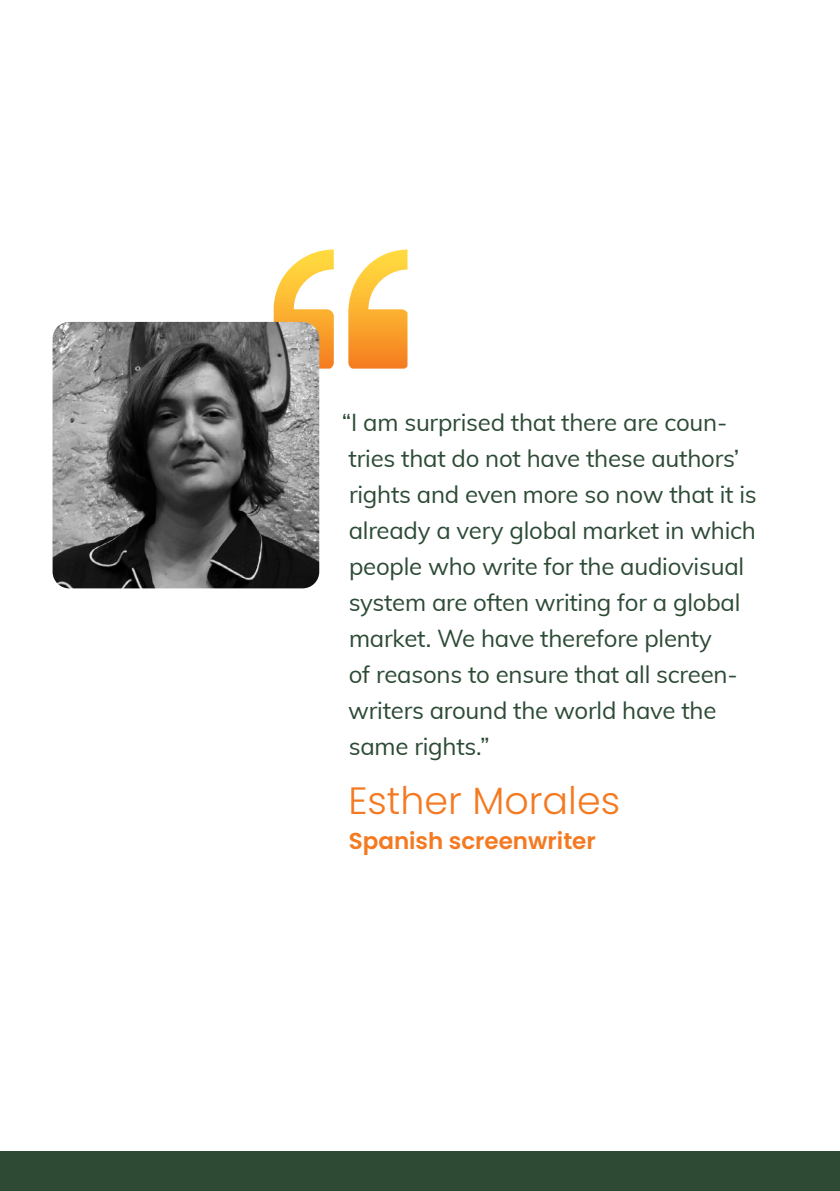
<style>
.page{position:relative;width:840px;height:1191px;background:#fff}
.page>*{position:absolute;margin:0;border:0;box-sizing:border-box;transform-origin:0 0}
.t1{font:300 38px "Poppins";color:#f47920}
.t2{font:24px/36px "Muli";letter-spacing:-.01em;color:#2c4a35}
.t3{font:600 23px "Poppins";color:#f47920}
</style>
<div class="page">
<svg style="left:273px;top:249px;width:60px;height:119px"></svg>
<svg style="left:348px;top:249px;width:59px;height:119px"></svg>
<img style="left:53px;top:322px;width:266px;height:266px">
<div style="left:0;top:1151px;width:839px;height:40px;background:#2e4a35"></div>
<p class="t2" style="left:342px;top:403px;width:416px">“I am surprised that there are coun&shy;tries that do not have these authors’ rights and even more so now that it is already a very global market in which people who write for the audiovisual system are often writing for a global market. We have therefore plenty<br>of reasons to ensure that all screen&shy;writers around the world have the same rights.”</p>
<h1 class="t1" style="left:348px;top:778px;width:273px">Esther Morales</h1>
<p class="t3" style="left:348px;top:827px;width:248px">Spanish screenwriter</p>
</div>
